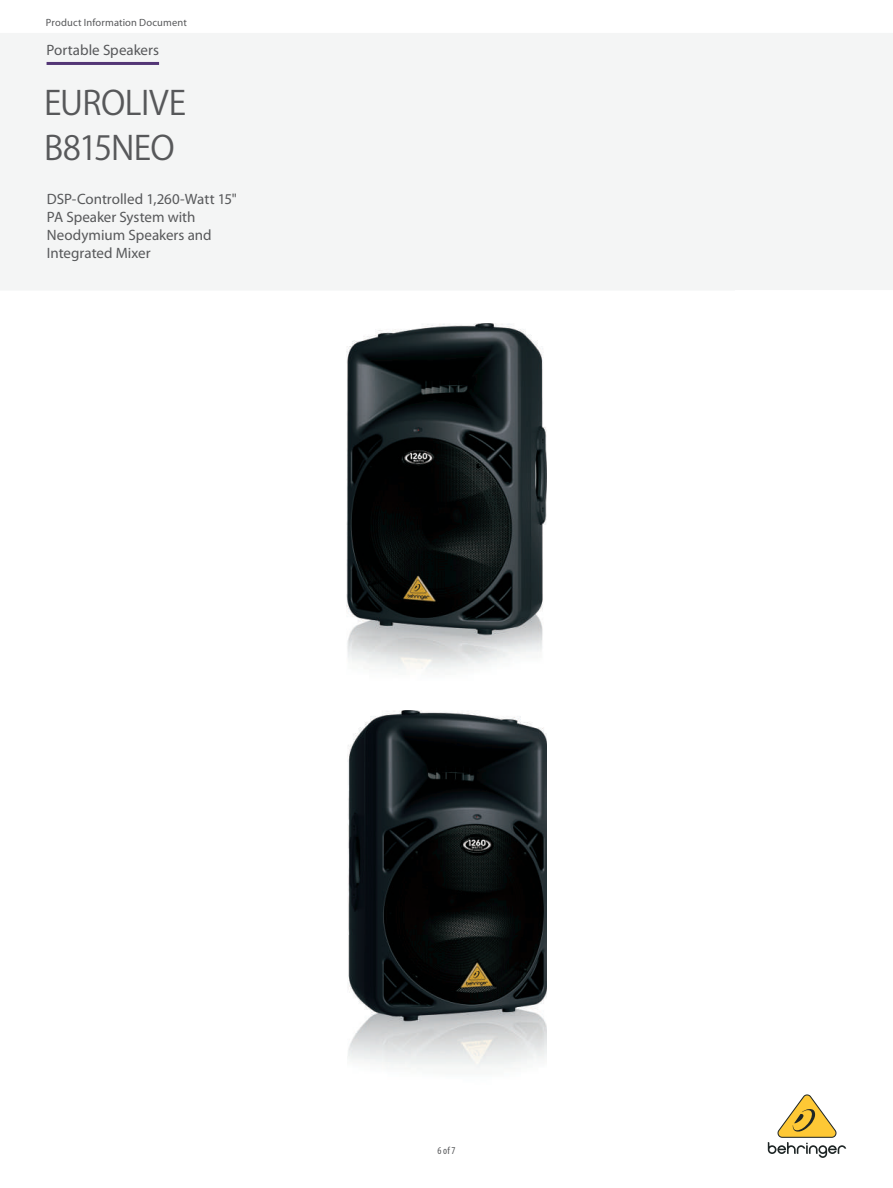
<style>
.page{position:relative;width:893px;height:1188px;background:#fff}
.page>*{position:absolute;margin:0;border:0;box-sizing:border-box;transform-origin:0 0}
.t1{font:33px/44.8px "Koz Go Pro Regular 90 pv RKSJ H";letter-spacing:-.02em;color:#57585a}
.t2{font:15px/18px "Myriad Pro";color:#57585a}
.t3{font:10.5px "Myriad Pro";letter-spacing:.015em;color:#57585a}
.t4{font:condensed 10.5px "Myriad Pro";color:#57585a}
</style>
<div class="page">
<img style="left:0;top:33px;width:893px;height:1118px">
<svg style="left:768px;top:1094px;width:78px;height:64px"></svg>
<hr style="left:47px;top:62px;width:112px;height:3px;background:#533676">
<img style="left:347px;top:323px;width:199px;height:387px">
<img style="left:347px;top:710px;width:199px;height:384px">
<p class="t3" style="left:46px;top:18px;width:142px">Product Information Document</p>
<p class="t2" style="left:47px;top:42px;width:114px">Portable Speakers</p>
<h1 class="t1" style="left:44px;top:85px;width:143px">EUROLIVE<br>B815NEO</h1>
<p class="t2" style="left:47px;top:191px;width:192px">DSP-Controlled 1,260-Watt 15"<br>PA Speaker System with<br>Neodymium Speakers and<br>Integrated Mixer</p>
<p class="t4" style="left:437px;top:1147px;width:20px">6 of 7</p>
</div>
